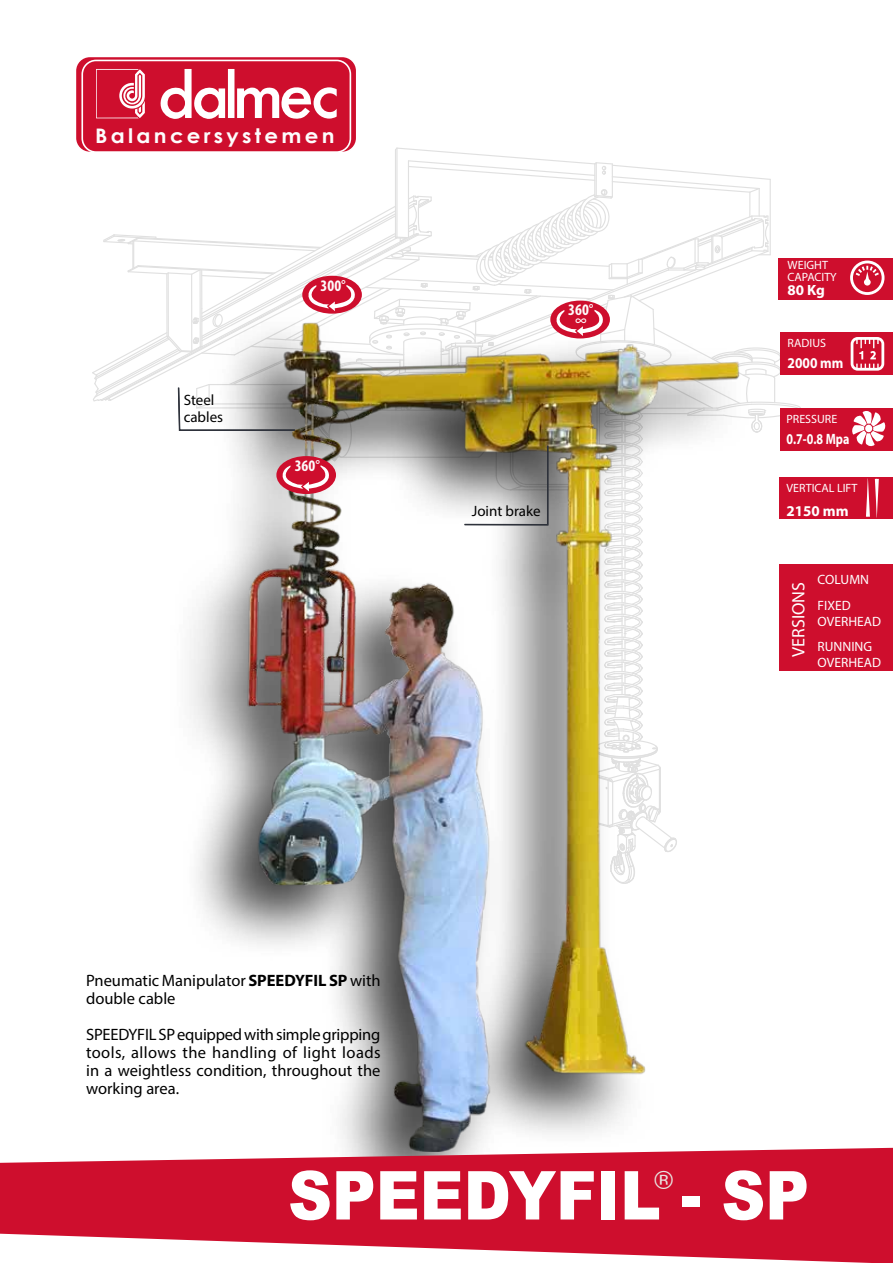
<style>
.page{position:relative;width:893px;height:1263px;background:#fff}
.page>*{position:absolute;margin:0;border:0;box-sizing:border-box;transform-origin:0 0}
.t1{font:900 67.5px "Arial";color:#fff;scale:.9 1}
.t2{font:25.2px "Helvetica";color:#e8e5e1}
.t3{font:23.55px "Helvetica";color:#e8e5e1}
.t4{font:700 20.1px "Century Gothic";letter-spacing:.02em;color:#fdfdfd;scale:1.1 1}
.t5{font:700 20.1px "Century Gothic";letter-spacing:.155em;color:#fdfdfd;scale:1.06 1}
.t6{font:18px "Myriad Pro";color:#fff}
.t7{font:16.5px/18px "Myriad Pro";color:#000}
.t8{font:700 condensed 16.05px "Myriad Pro";color:#fdfbfb}
.t9{font:16.05px "Myriad Pro";color:#fff}
.t10{font:15px/16.5px "Myriad Pro";color:#000}
.t11{font:700 15px "Myriad Pro";color:#fff;scale:.8 1}
.t12{font:700 15px "Myriad Pro";color:#fff;scale:.9 1}
.t13{font:700 15px "Myriad Pro";color:#fff}
.t14{font:700 14.85px "Myriad Pro";color:#fff}
.t15{font:13.5px/25.2px "Myriad Pro";color:#fff}
.t16{font:12px/12px "Myriad Pro";color:#fff}
.s1{font-weight:700}
.s2{font-size:11.85px}
</style>
<div class="page">
<img style="left:200px;top:885px;width:446px;height:263px">
<div style="left:779px;top:258px;width:114px;height:41px;background:#ce0e2d"></div>
<svg style="left:850px;top:261px;width:34px;height:34px"></svg>
<div style="left:781px;top:333px;width:112px;height:42px;background:#ce0e2d"></div>
<svg style="left:851px;top:337px;width:33px;height:34px"></svg>
<div style="left:780px;top:408px;width:113px;height:43px;background:#ce0e2d"></div>
<svg style="left:852px;top:411px;width:33px;height:35px"></svg>
<div style="left:779px;top:477px;width:114px;height:42px;background:#ce0e2d"></div>
<svg style="left:866px;top:478px;width:13px;height:39px"></svg>
<div style="left:779px;top:564px;width:114px;height:107px;background:#ce0e2d"></div>
<svg style="left:0;top:1148px;width:893px;height:115px;fill:#ce0e2d"></svg>
<img style="left:76px;top:58px;width:725px;height:827px">
<p class="t4" style="left:90px;top:123px;width:229px">Industrial Manipulators</p>
<p class="t5" style="left:95px;top:123px;width:227px">Balancersystemen</p>
<p class="t10" style="left:184px;top:392px;width:41px">Steel cables</p>
<p class="t8" style="left:321px;top:275px;width:27px">300°</p>
<p class="t8" style="left:295px;top:456px;width:27px">360°</p>
<p class="t8" style="left:568px;top:300px;width:27px">360°</p>
<p class="t9" style="left:575px;top:309px;width:13px">∞</p>
<p class="t10" style="left:472px;top:502px;width:70px">Joint brake</p>
<p class="t7" style="left:86px;top:971px;width:296px">Pneumatic Manipulator <span class="s1">SPEEDYFIL SP</span> with double cable</p>
<p class="t7" style="left:86px;top:1025px;width:296px;text-align:justify">SPEEDYFIL SP equipped with simple gripping tools, allows the handling of light loads in a weightless condition, throughout the working area.</p>
<p class="t16" style="left:788px;top:259px;width:51px">WEIGHT<br>CAPACIT<span class="s2">Y</span></p>
<p class="t14" style="left:788px;top:280px;width:39px">80 Kg</p>
<p class="t16" style="left:788px;top:337px;width:40px">RADIUS</p>
<p class="t12" style="left:788px;top:353px;width:64px">2000 mm</p>
<p class="t16" style="left:786px;top:412px;width:52px">PRESSURE</p>
<p class="t11" style="left:786px;top:429px;width:80px">0.7-0.8 Mpa</p>
<p class="t16" style="left:786px;top:482px;width:72px">VERTICAL LIFT</p>
<p class="t13" style="left:786px;top:501px;width:64px">2150 mm</p>
<p class="t6" style="left:787px;top:657px;width:76px;rotate:-90deg">VERSIONS</p>
<p class="t15" style="left:818px;top:567px;width:53px">COLUMN<br>FIXED</p>
<p class="t15" style="left:818px;top:608px;width:65px">OVERHEAD<br>RUNNING</p>
<p class="t15" style="left:818px;top:650px;width:65px">OVERHEAD</p>
<h1 class="t1" style="left:288px;top:1146px;width:580px">SPEEDYFIL - SP</h1>
<h3 class="t3" style="left:604px;top:1161px;width:19px">®</h3>
<h2 class="t2" style="left:654px;top:1160px;width:20px">®</h2>
<h1 class="t1" style="left:73px;top:1155px;width:760px">PARTNER EQUO - PE</h1>
</div>
